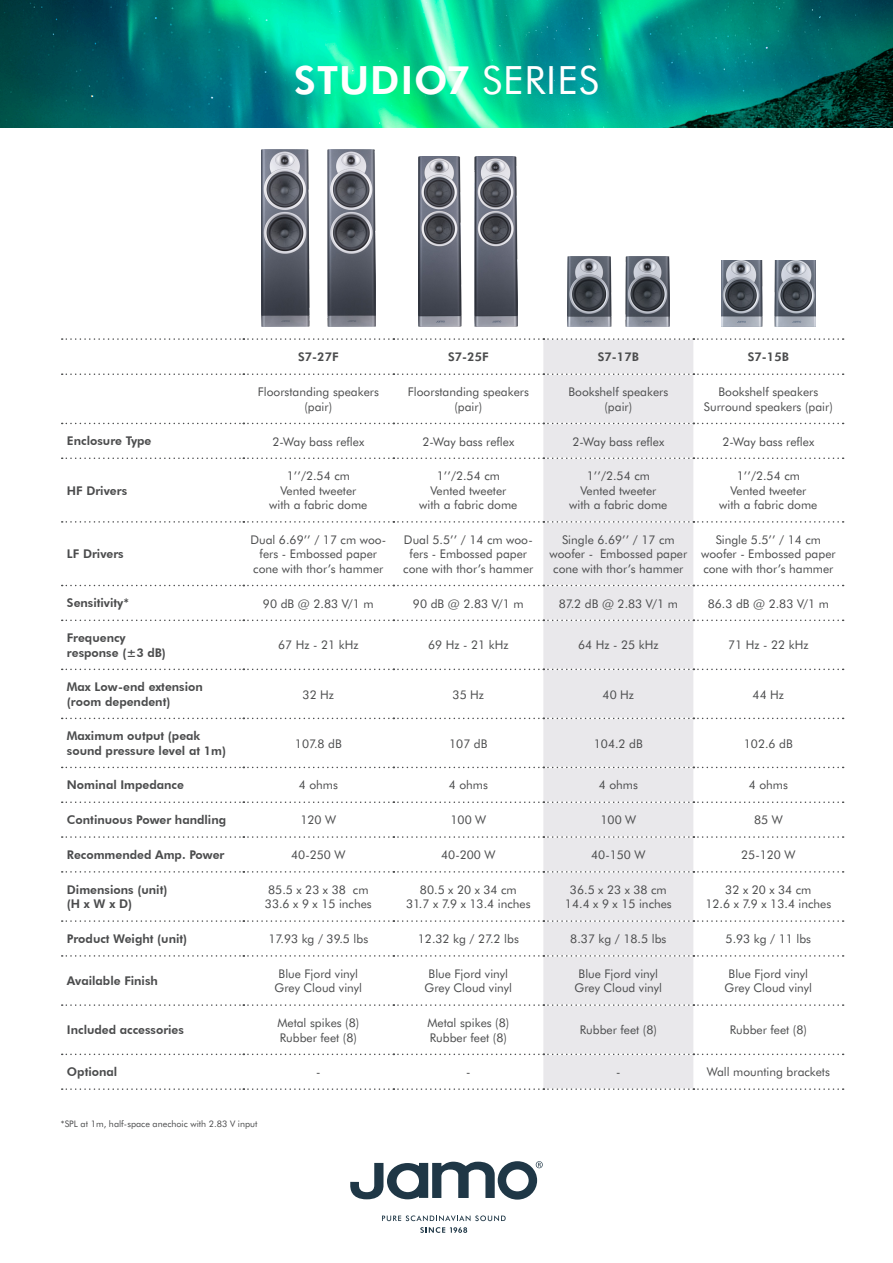
<style>
.page{position:relative;width:893px;height:1263px;background:#fff}
.page>*{position:absolute;margin:0;border:0;box-sizing:border-box;transform-origin:0 0}
.t1{font:700 39px "Futura BT";letter-spacing:.025em;color:#fff}
.t2{font:12px/14.4px "Futura BT";color:#4b4c4d;text-align:center}
.t3{font:800 12px/14.4px "Futura BT";color:#4b4c4d}
.t4{font:700 12px "Futura BT";color:#4b4c4d}
.t5{font:9px "Futura BT";color:#4b4c4d}
.s1{font-weight:400}
</style>
<div class="page">
<img style="left:0;top:0;width:893px;height:128px">
<svg style="left:350px;top:1161px;width:193px;height:38px"></svg>
<svg style="left:382px;top:1215px;width:124px;height:6px"></svg>
<svg style="left:420px;top:1227px;width:47px;height:6px"></svg>
<div style="left:543px;top:340px;width:150px;height:748px;background:#e9e8eb"></div>
<svg style="left:62px;top:338px;width:782px;height:2px"></svg>
<svg style="left:62px;top:373px;width:782px;height:2px"></svg>
<svg style="left:62px;top:423px;width:782px;height:1px"></svg>
<svg style="left:62px;top:457px;width:782px;height:2px"></svg>
<svg style="left:62px;top:521px;width:782px;height:2px"></svg>
<svg style="left:62px;top:585px;width:782px;height:1px"></svg>
<svg style="left:62px;top:619px;width:782px;height:2px"></svg>
<svg style="left:62px;top:669px;width:782px;height:1px"></svg>
<svg style="left:62px;top:718px;width:782px;height:1px"></svg>
<svg style="left:62px;top:767px;width:782px;height:1px"></svg>
<svg style="left:62px;top:801px;width:782px;height:2px"></svg>
<svg style="left:62px;top:836px;width:782px;height:2px"></svg>
<svg style="left:62px;top:871px;width:782px;height:2px"></svg>
<svg style="left:62px;top:920px;width:782px;height:2px"></svg>
<svg style="left:62px;top:955px;width:782px;height:2px"></svg>
<svg style="left:62px;top:1004px;width:782px;height:2px"></svg>
<svg style="left:62px;top:1053px;width:782px;height:2px"></svg>
<svg style="left:62px;top:1088px;width:782px;height:2px"></svg>
<img style="left:261px;top:149px;width:114px;height:177px">
<img style="left:419px;top:156px;width:99px;height:170px">
<img style="left:567px;top:257px;width:102px;height:69px">
<img style="left:722px;top:260px;width:93px;height:66px">
<p class="t1" style="left:294px;top:55px;width:306px">STUDIO7 <span class="s1">SERIES</span></p>
<p class="t4" style="left:298px;top:349px;width:42px">S7-27F</p>
<p class="t4" style="left:448px;top:349px;width:42px">S7-25F</p>
<p class="t4" style="left:598px;top:349px;width:42px">S7-17B</p>
<p class="t4" style="left:748px;top:349px;width:42px">S7-15B</p>
<p class="t2" style="left:258px;top:385px;width:123px">Floorstanding speakers</p>
<p class="t2" style="left:304px;top:399px;width:29px">(pair)</p>
<p class="t2" style="left:568px;top:385px;width:101px">Bookshelf speakers</p>
<p class="t2" style="left:604px;top:399px;width:29px">(pair)</p>
<p class="t2" style="left:704px;top:385px;width:130px">Bookshelf speakers<br>Surround speakers (pair)</p>
<p class="t2" style="left:408px;top:385px;width:123px">Floorstanding speakers</p>
<p class="t2" style="left:454px;top:399px;width:29px">(pair)</p>
<p class="t3" style="left:67px;top:434px;width:86px">Enclosure Type</p>
<p class="t2" style="left:272px;top:434px;width:93px">2-Way bass reflex</p>
<p class="t2" style="left:422px;top:434px;width:93px">2-Way bass reflex</p>
<p class="t2" style="left:572px;top:434px;width:93px">2-Way bass reflex</p>
<p class="t2" style="left:722px;top:434px;width:93px">2-Way bass reflex</p>
<p class="t3" style="left:67px;top:483px;width:62px">HF Drivers</p>
<p class="t2" style="left:269px;top:469px;width:100px">1’’/2.54 cm<br>Vented tweeter with a fabric dome</p>
<p class="t2" style="left:419px;top:469px;width:100px">1’’/2.54 cm<br>Vented tweeter with a fabric dome</p>
<p class="t2" style="left:569px;top:469px;width:100px">1’’/2.54 cm<br>Vented tweeter with a fabric dome</p>
<p class="t2" style="left:719px;top:469px;width:100px">1’’/2.54 cm<br>Vented tweeter with a fabric dome</p>
<p class="t3" style="left:67px;top:547px;width:58px">LF Drivers</p>
<p class="t2" style="left:250px;top:532px;width:137px">Dual 6.69’’ / 17 cm woo&shy;fers - Embossed paper cone with thor’s hammer</p>
<p class="t2" style="left:403px;top:532px;width:132px">Dual 5.5’’ / 14 cm woo&shy;fers - Embossed paper cone with thor’s hammer</p>
<p class="t2" style="left:549px;top:532px;width:139px">Single 6.69’’ / 17 cm woofer - Embossed paper cone with thor’s hammer</p>
<p class="t2" style="left:701px;top:532px;width:136px">Single 5.5’’ / 14 cm woofer - Embossed paper cone with thor’s hammer</p>
<p class="t3" style="left:67px;top:596px;width:64px">Sensitivity*</p>
<p class="t2" style="left:263px;top:596px;width:112px">90 dB @ 2.83 V/1 m</p>
<p class="t2" style="left:413px;top:596px;width:112px">90 dB @ 2.83 V/1 m</p>
<p class="t2" style="left:559px;top:596px;width:121px">87.2 dB @ 2.83 V/1 m</p>
<p class="t2" style="left:708px;top:596px;width:123px">86.3 dB @ 2.83 V/1 m</p>
<p class="t3" style="left:67px;top:631px;width:101px">Frequency response (±3 dB)</p>
<p class="t2" style="left:278px;top:638px;width:82px">67 Hz - 21 kHz</p>
<p class="t2" style="left:428px;top:638px;width:82px">69 Hz - 21 kHz</p>
<p class="t2" style="left:578px;top:638px;width:82px">64 Hz - 25 kHz</p>
<p class="t2" style="left:728px;top:638px;width:82px">71 Hz - 22 kHz</p>
<p class="t3" style="left:67px;top:680px;width:137px">Max Low-end extension (room dependent)</p>
<p class="t2" style="left:303px;top:687px;width:33px">32 Hz</p>
<p class="t2" style="left:453px;top:687px;width:33px">35 Hz</p>
<p class="t2" style="left:603px;top:687px;width:33px">40 Hz</p>
<p class="t2" style="left:753px;top:687px;width:33px">44 Hz</p>
<p class="t3" style="left:67px;top:729px;width:161px">Maximum output (peak sound pressure level at 1m)</p>
<p class="t2" style="left:295px;top:736px;width:48px">107.8 dB</p>
<p class="t2" style="left:449px;top:736px;width:40px">107 dB</p>
<p class="t2" style="left:594px;top:736px;width:51px">104.2 dB</p>
<p class="t2" style="left:744px;top:736px;width:51px">102.6 dB</p>
<p class="t3" style="left:67px;top:778px;width:119px">Nominal Impedance</p>
<p class="t2" style="left:299px;top:778px;width:41px">4 ohms</p>
<p class="t2" style="left:449px;top:778px;width:41px">4 ohms</p>
<p class="t2" style="left:599px;top:778px;width:41px">4 ohms</p>
<p class="t2" style="left:749px;top:778px;width:41px">4 ohms</p>
<p class="t3" style="left:67px;top:813px;width:161px">Continuous Power handling</p>
<p class="t2" style="left:300px;top:813px;width:37px">120 W</p>
<p class="t2" style="left:450px;top:813px;width:37px">100 W</p>
<p class="t2" style="left:600px;top:813px;width:37px">100 W</p>
<p class="t2" style="left:754px;top:813px;width:30px">85 W</p>
<p class="t3" style="left:67px;top:847px;width:159px">Recommended Amp. Power</p>
<p class="t2" style="left:291px;top:847px;width:56px">40-250 W</p>
<p class="t2" style="left:441px;top:847px;width:56px">40-200 W</p>
<p class="t2" style="left:591px;top:847px;width:56px">40-150 W</p>
<p class="t2" style="left:741px;top:847px;width:56px">25-120 W</p>
<p class="t3" style="left:67px;top:882px;width:102px">Dimensions (unit) (H x W x D)</p>
<p class="t2" style="left:268px;top:882px;width:102px">85.5 x 23 x 38 cm</p>
<p class="t2" style="left:570px;top:882px;width:98px">36.5 x 23 x 38 cm</p>
<p class="t2" style="left:565px;top:897px;width:108px">14.4 x 9 x 15 inches</p>
<p class="t2" style="left:420px;top:882px;width:98px">80.5 x 20 x 34 cm</p>
<p class="t2" style="left:406px;top:897px;width:126px">31.7 x 7.9 x 13.4 inches</p>
<p class="t2" style="left:725px;top:882px;width:88px">32 x 20 x 34 cm</p>
<p class="t2" style="left:705px;top:897px;width:127px">12.6 x 7.9 x 13.4 inches</p>
<p class="t2" style="left:265px;top:897px;width:108px">33.6 x 9 x 15 inches</p>
<p class="t3" style="left:67px;top:931px;width:122px">Product Weight (unit)</p>
<p class="t2" style="left:268px;top:931px;width:101px">17.93 kg / 39.5 lbs</p>
<p class="t2" style="left:418px;top:931px;width:103px">12.32 kg / 27.2 lbs</p>
<p class="t2" style="left:570px;top:931px;width:98px">8.37 kg / 18.5 lbs</p>
<p class="t2" style="left:726px;top:931px;width:87px">5.93 kg / 11 lbs</p>
<p class="t3" style="left:67px;top:973px;width:92px">Available Finish</p>
<p class="t2" style="left:275px;top:966px;width:89px">Blue Fjord vinyl<br>Grey Cloud vinyl</p>
<p class="t2" style="left:425px;top:966px;width:89px">Blue Fjord vinyl<br>Grey Cloud vinyl</p>
<p class="t2" style="left:575px;top:966px;width:89px">Blue Fjord vinyl<br>Grey Cloud vinyl</p>
<p class="t2" style="left:725px;top:966px;width:89px">Blue Fjord vinyl<br>Grey Cloud vinyl</p>
<p class="t3" style="left:67px;top:1023px;width:119px">Included accessories</p>
<p class="t2" style="left:277px;top:1015px;width:83px;text-align:left">Metal spikes (8)<br>Rubber feet (8)</p>
<p class="t2" style="left:427px;top:1015px;width:83px;text-align:left">Metal spikes (8)<br>Rubber feet (8)</p>
<p class="t2" style="left:580px;top:1023px;width:79px">Rubber feet (8)</p>
<p class="t2" style="left:730px;top:1023px;width:79px">Rubber feet (8)</p>
<p class="t3" style="left:67px;top:1065px;width:52px">Optional</p>
<p class="t2" style="left:316px;top:1065px;width:6px">-</p>
<p class="t2" style="left:466px;top:1065px;width:6px">-</p>
<p class="t2" style="left:616px;top:1065px;width:6px">-</p>
<p class="t2" style="left:707px;top:1065px;width:125px">Wall mounting brackets</p>
<p class="t5" style="left:61px;top:1118px;width:198px">*SPL at 1m, half-space anechoic with 2.83 V input</p>
</div>
